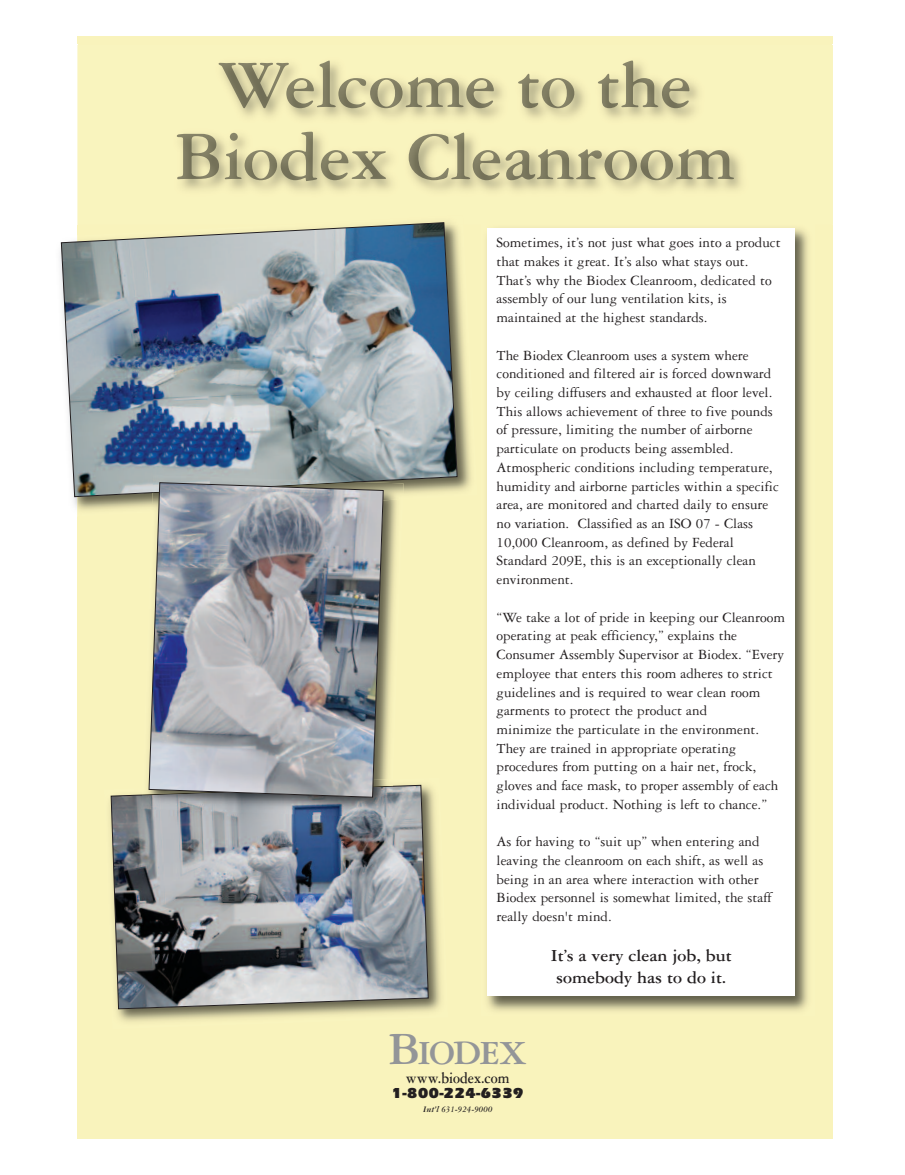
<style>
.page{position:relative;width:905px;height:1175px;background:#fff}
.page>*{position:absolute;margin:0;border:0;box-sizing:border-box;transform-origin:0 0}
.t1{font:700 36px "Garamond Three";letter-spacing:-.05em;color:#939598}
.t2{font:700 18px/22.4px "Garamond Three";color:#231f20;text-align:center}
.t3{font:700 16.5px "Garamond Three";color:#231f20;scale:.85 1}
.t4{font:15px/18.8px "Garamond Three";color:#231f20}
.t5{font:900 15px "Itc Eras";color:#231f20}
.t6{font:italic 700 9px "Garamond Three";color:#231f20}
.s1{font-size:48px}
</style>
<div class="page">
<div style="left:77px;top:37px;width:755px;height:1101px;background:#f9f3bc"></div>
<img style="left:77px;top:45px;width:756px;height:180px">
<img style="left:219px;top:60px;width:244px;height:48px">
<img style="left:177px;top:132px;width:272px;height:49px">
<img style="left:481px;top:222px;width:333px;height:789px">
<div style="left:487px;top:228px;width:308px;height:768px;background:#fff"></div>
<img style="left:60px;top:242px;width:17px;height:266px">
<img style="left:77px;top:238px;width:394px;height:278px">
<img style="left:277px;top:215px;width:186px;height:10px">
<img style="left:61px;top:222px;width:397px;height:275px">
<img style="left:117px;top:787px;width:324px;height:235px">
<img style="left:110px;top:784px;width:319px;height:225px">
<img style="left:142px;top:499px;width:261px;height:289px">
<img style="left:384px;top:482px;width:19px;height:30px">
<img style="left:152px;top:474px;width:201px;height:8px">
<img style="left:142px;top:779px;width:251px;height:7px">
<img style="left:141px;top:786px;width:252px;height:32px">
<img style="left:148px;top:482px;width:236px;height:316px">
<p class="t4" style="left:496px;top:235px;width:286px">Sometimes, it’s not just what goes into a product that makes it great. It’s also what stays out.<br>That’s why the Biodex Cleanroom, dedicated to assembly of our lung ventilation kits, is maintained at the highest standards.</p>
<p class="t4" style="left:496px;top:347px;width:284px">The Biodex Cleanroom uses a system where conditioned and filtered air is forced downward by ceiling diffusers and exhausted at floor level.<br>This allows achievement of three to five pounds of pressure, limiting the number of airborne particulate on products being assembled.<br>Atmospheric conditions including temperature, humidity and airborne particles within a specific area, are monitored and charted daily to ensure no variation. Classified as an ISO 07 - Class 10,000 Cleanroom, as defined by Federal Standard 209E, this is an exceptionally clean environment.</p>
<p class="t4" style="left:496px;top:609px;width:290px">“We take a lot of pride in keeping our Cleanroom operating at peak efficiency,” explains the Consumer Assembly Supervisor at Biodex. “Every employee that enters this room adheres to strict guidelines and is required to wear clean room garments to protect the product and<br>minimize the particulate in the environment.<br>They are trained in appropriate operating procedures from putting on a hair net, frock, gloves and face mask, to proper assembly of each individual product. Nothing is left to chance.”</p>
<p class="t4" style="left:496px;top:833px;width:277px">As for having to “suit up” when entering and leaving the cleanroom on each shift, as well as being in an area where interaction with other Biodex personnel is somewhat limited, the staff really doesn't mind.</p>
<p class="t2" style="left:550px;top:945px;width:183px">It’s a very clean job, but somebody has to do it.</p>
<h1 class="t1" style="left:388px;top:1041px;width:140px"><span class="s1">B</span>IODEX</h1>
<p class="t3" style="left:406px;top:1072px;width:123px">www.biodex.com</p>
<p class="t5" style="left:392px;top:1088px;width:133px">1-800-224-6339</p>
<p class="t6" style="left:423px;top:1106px;width:71px">Int’l 631-924-9000</p>
</div>
